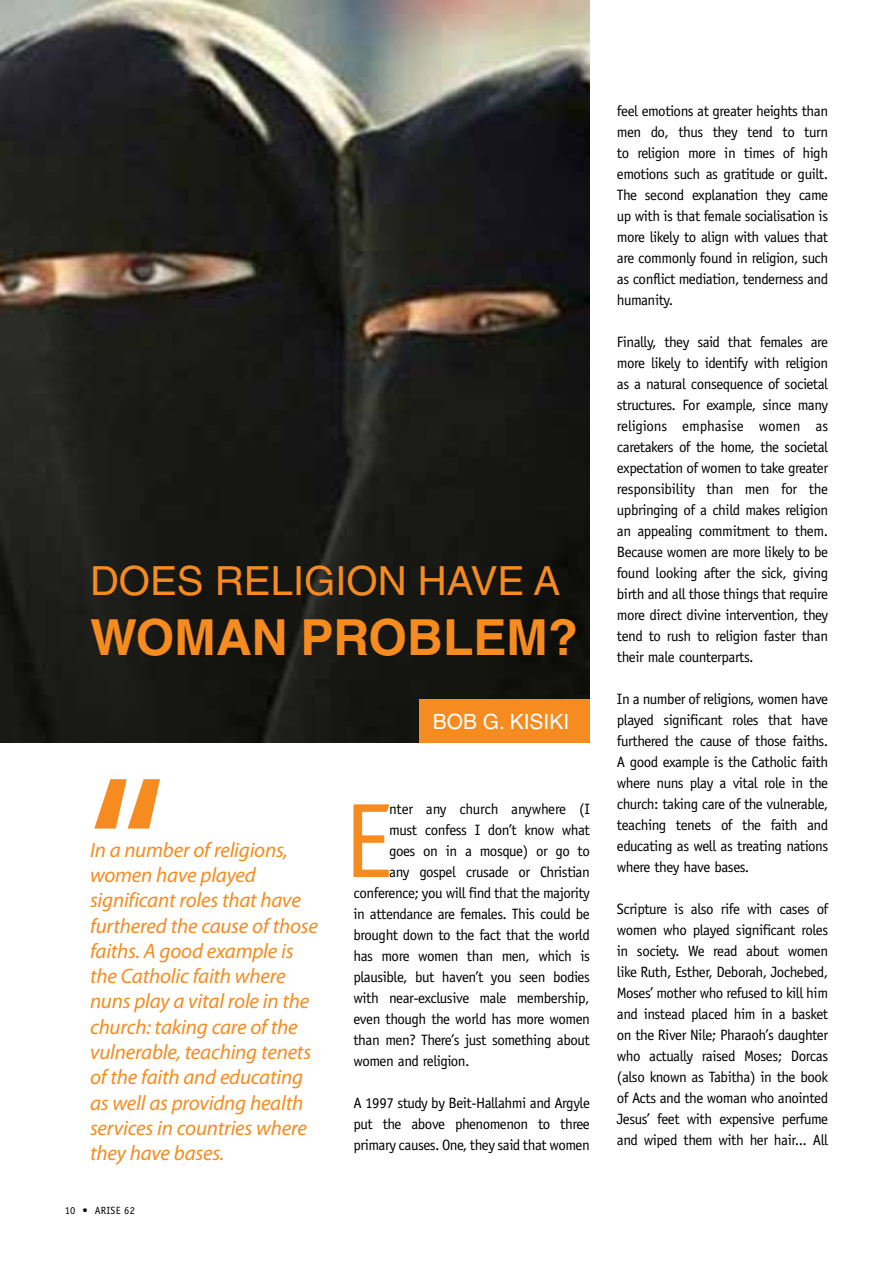
<style>
.page{position:relative;width:893px;height:1263px;background:#fff}
.page>*{position:absolute;margin:0;border:0;box-sizing:border-box;transform-origin:0 0}
.t1{font:106.05px "Officina Sans Std";color:#f68b1f}
.t2{font:700 49.65px "Helvetica LT Std";color:#f68b1f}
.t3{font:40.2px "Helvetica LT Std";color:#f68b1f}
.t4{font:italic 21px/25.3px "Myriad Pro";letter-spacing:-.01em;color:#f68b1f}
.t5{font:21px "Helvetica LT Std";color:#fff}
.t6{font:15px/21px "Officina Sans Std";letter-spacing:-.03em;color:#000;text-align:justify}
.t7{font:10.5px "Officina Sans Std";letter-spacing:.025em;color:#000}
</style>
<div class="page">
<img style="left:0;top:0;width:590px;height:743px">
<div style="left:419px;top:700px;width:171px;height:43px;background:#f68b1f"></div>
<svg style="left:94px;top:779px;width:66px;height:49px"></svg>
<h3 class="t3" style="left:90px;top:558px;width:472px">DOES RELIGION HAVE A</h3>
<h2 class="t2" style="left:90px;top:607px;width:85px">WOMA</h2>
<h2 class="t2" style="left:252px;top:607px;width:225px">N PROBLEM</h2>
<h2 class="t2" style="left:548px;top:607px;width:32px">?</h2>
<p class="t4" style="left:90px;top:836px;width:229px">In a number of religions, women have played significant roles that have furthered the cause of those faiths. A good example is the Catholic faith where nuns play a vital role in the church: taking care of the vulnerable, teaching tenets of the faith and educating as well as providng health services in countries where they have bases.</p>
<p class="t7" style="left:65px;top:1204px;width:72px">10 • ARISE 62</p>
<h3 class="t5" style="left:433px;top:709px;width:138px">BOB G. KISIKI</h3>
<h1 class="t1" style="left:343px;top:779px;width:51px">E</h1>
<p class="t6" style="left:389px;top:798px;width:202px">nter any church anywhere (I</p>
<p class="t6" style="left:389px;top:819px;width:202px">must confess I don’t know what</p>
<p class="t6" style="left:389px;top:840px;width:202px">goes on in a mosque) or go to</p>
<p class="t6" style="left:389px;top:861px;width:202px">any gospel crusade or Christian</p>
<p class="t6" style="left:353px;top:882px;width:238px">conference; you will find that the majority</p>
<p class="t6" style="left:353px;top:903px;width:238px">in attendance are females. This could be</p>
<p class="t6" style="left:353px;top:924px;width:238px">brought down to the fact that the world</p>
<p class="t6" style="left:353px;top:945px;width:238px">has more women than men, which is</p>
<p class="t6" style="left:353px;top:966px;width:238px">plausible, but haven’t you seen bodies</p>
<p class="t6" style="left:353px;top:987px;width:238px">with near-exclusive male membership,</p>
<p class="t6" style="left:353px;top:1008px;width:238px">even though the world has more women</p>
<p class="t6" style="left:353px;top:1029px;width:238px">than men? There’s just something about</p>
<p class="t6" style="left:353px;top:1050px;width:118px">women and religion.</p>
<p class="t6" style="left:353px;top:1092px;width:238px">A 1997 study by Beit-Hallahmi and Argyle put the above phenomenon to three primary causes. One, they said that women</p>
<p class="t6" style="left:617px;top:100px;width:213px">feel emotions at greater heights than men do, thus they tend to turn to religion more in times of high emotions such as gratitude or guilt.<br>The second explanation they came up with is that female socialisation is more likely to align with values that are commonly found in religion, such as conflict mediation, tenderness and humanity.</p>
<p class="t6" style="left:617px;top:331px;width:213px">Finally, they said that females are more likely to identify with religion as a natural consequence of societal structures. For example, since many religions emphasise women as caretakers of the home, the societal expectation of women to take greater responsibility than men for the upbringing of a child makes religion an appealing commitment to them.<br>Because women are more likely to be found looking after the sick, giving birth and all those things that require more direct divine intervention, they tend to rush to religion faster than their male counterparts.</p>
<p class="t6" style="left:617px;top:688px;width:213px">In a number of religions, women have played significant roles that have furthered the cause of those faiths.<br>A good example is the Catholic faith where nuns play a vital role in the church: taking care of the vulnerable, teaching tenets of the faith and educating as well as treating nations where they have bases.</p>
<p class="t6" style="left:617px;top:898px;width:213px">Scripture is also rife with cases of women who played significant roles in society. We read about women like Ruth, Esther, Deborah, Jochebed, Moses’ mother who refused to kill him and instead placed him in a basket on the River Nile; Pharaoh’s daughter who actually raised Moses; Dorcas (also known as Tabitha) in the book of Acts and the woman who anointed Jesus’ feet with expensive perfume and wiped them with her hair... All</p>
</div>
